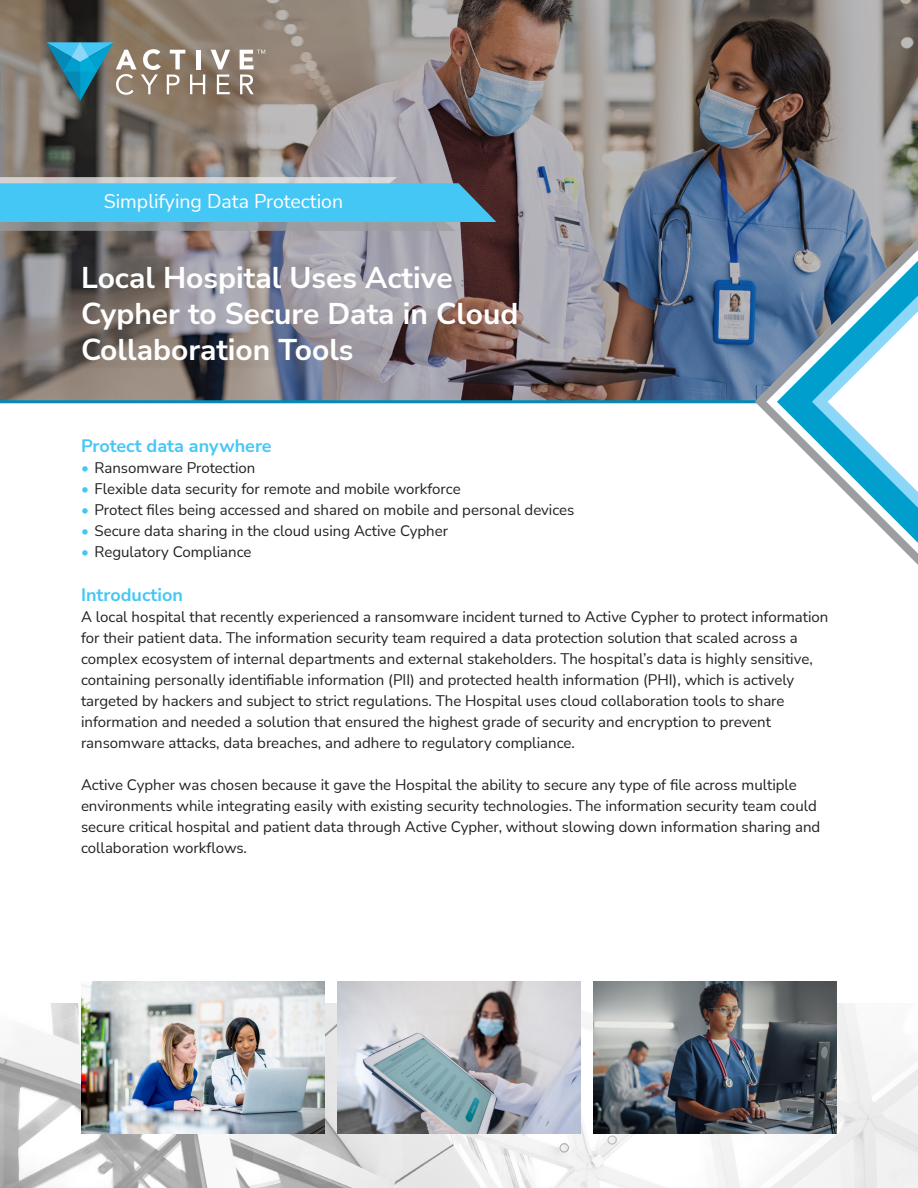
<style>
.page{position:relative;width:918px;height:1188px;background:#fff}
.page>*{position:absolute;margin:0;border:0;box-sizing:border-box;transform-origin:0 0}
.t1{font:700 30px/36px "Nunito Sans";color:#fff}
.t2{font:19.5px "Nunito Sans";color:#fff}
.Body_Title{font:700 18px "Nunito Sans";color:#45c7f5}
.Body{font:15px/21px "Nunito Sans";color:#231f20}
.s1{color:#45c7f5}
</style>
<div class="page">
<img style="left:0;top:0;width:918px;height:400px">
<hr style="left:0;top:400px;width:759px;height:3px;background:#058ab8">
<svg style="left:755px;top:239px;width:163px;height:326px"></svg>
<svg style="left:0;top:177px;width:496px;height:54px;background:#5fb7d8"></svg>
<img style="left:0;top:1003px;width:918px;height:185px">
<img style="left:81px;top:982px;width:243px;height:152px">
<img style="left:337px;top:982px;width:244px;height:152px">
<img style="left:594px;top:982px;width:243px;height:152px">
<svg style="left:170px;top:50px;width:15px;height:19px"></svg>
<hr style="left:196px;top:50px;width:4px;height:19px;background:#fff">
<svg style="left:211px;top:50px;width:19px;height:19px"></svg>
<svg style="left:46px;top:42px;width:115px;height:59px;background:#6d8d91"></svg>
<svg style="left:167px;top:75px;width:13px;height:19px"></svg>
<svg style="left:190px;top:75px;width:15px;height:19px"></svg>
<svg style="left:217px;top:75px;width:13px;height:19px"></svg>
<svg style="left:240px;top:75px;width:14px;height:19px"></svg>
<svg style="left:240px;top:50px;width:25px;height:19px"></svg>
<p class="t2" style="left:104px;top:188px;width:241px">Simplifying Data Protection</p>
<p class="t1" style="left:81px;top:259px;width:439px">Local Hospital Uses Active<br>Cypher to Secure Data in Cloud<br>Collaboration Tools</p>
<p class="Body_Title" style="left:81px;top:433px;width:192px">Protect data anywhere</p>
<p class="Body" style="left:81px;top:457px;width:176px"><span class="s1">•</span> Ransomware Protection</p>
<p class="Body" style="left:81px;top:478px;width:381px"><span class="s1">•</span> Flexible data security for remote and mobile workforce</p>
<p class="Body" style="left:81px;top:499px;width:495px"><span class="s1">•</span> Protect files being accessed and shared on mobile and personal devices</p>
<p class="Body" style="left:81px;top:520px;width:369px"><span class="s1">•</span> Secure data sharing in the cloud using Active Cypher</p>
<p class="Body" style="left:81px;top:541px;width:172px"><span class="s1">•</span> Regulatory Compliance</p>
<p class="Body_Title" style="left:81px;top:582px;width:103px">Introduction</p>
<p class="Body" style="left:81px;top:605px;width:749px">A local hospital that recently experienced a ransomware incident turned to Active Cypher to protect information for their patient data. The information security team required a data protection solution that scaled across a complex ecosystem of internal departments and external stakeholders. The hospital’s data is highly sensitive, containing personally identifiable information (PII) and protected health information (PHI), which is actively targeted by hackers and subject to strict regulations. The Hospital uses cloud collaboration tools to share information and needed a solution that ensured the highest grade of security and encryption to prevent ransomware attacks, data breaches, and adhere to regulatory compliance.</p>
<p class="Body" style="left:81px;top:773px;width:741px">Active Cypher was chosen because it gave the Hospital the ability to secure any type of file across multiple environments while integrating easily with existing security technologies. The information security team could secure critical hospital and patient data through Active Cypher, without slowing down information sharing and collaboration workflows.</p>
</div>
